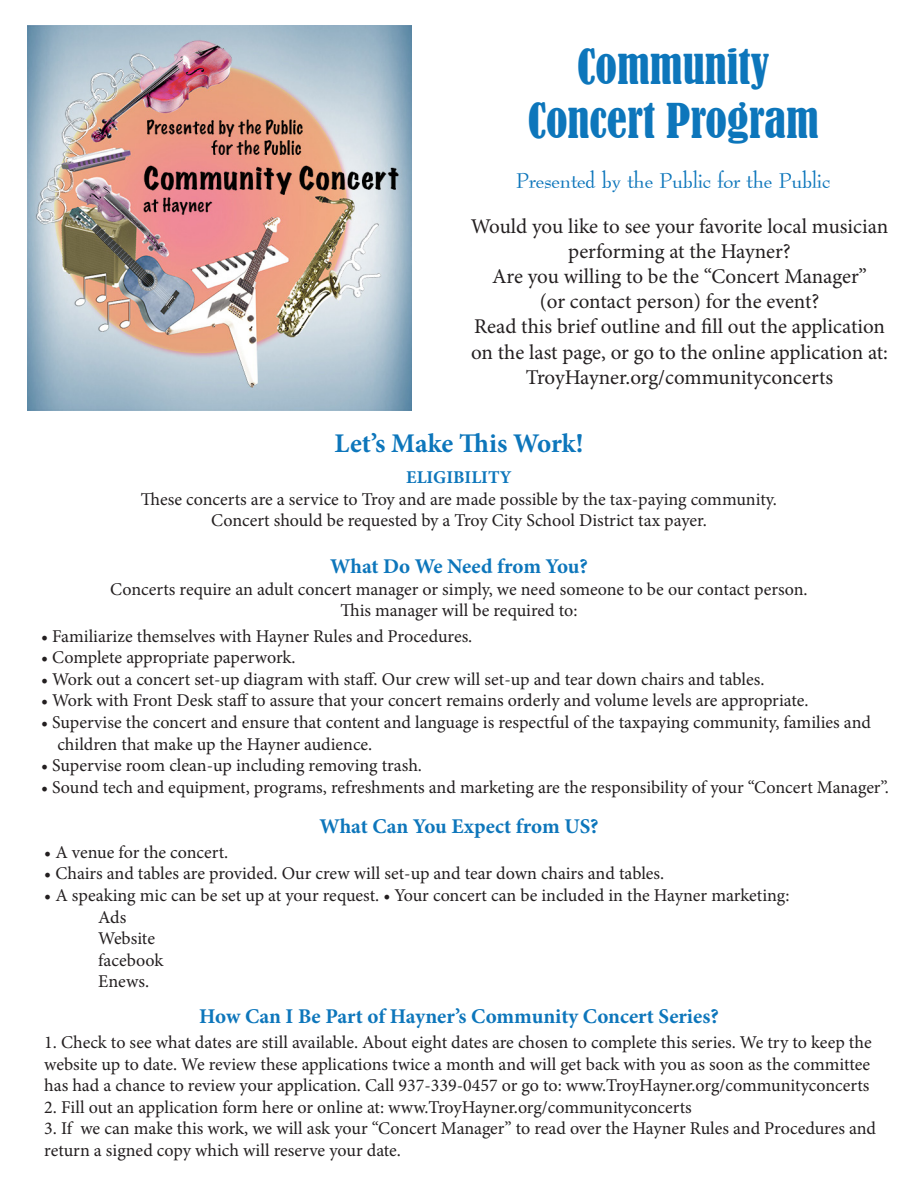
<style>
.page{position:relative;width:918px;height:1188px;background:#fff}
.page>*{position:absolute;margin:0;border:0;box-sizing:border-box;transform-origin:0 0}
.t1{font:condensed 45px "Bernard";color:#0d76bb}
.t2{font:700 27px "Minion Pro";color:#0d76bb}
.t3{font:21px/25.2px "Minion Pro";letter-spacing:-.005em;color:#231f20;text-align:center}
.t4{font:700 21px "Minion Pro";color:#0d76bb}
.t5{font:21px "Bernhard Modern";color:#0d76bb}
.t6{font:18px/21.6px "Minion Pro";letter-spacing:-.005em;color:#231f20;text-align:justify}
.t7{font:700 18px "Minion Pro";color:#0d76bb}
</style>
<div class="page">
<img style="left:27px;top:26px;width:384px;height:384px">
<p class="t1" style="left:577px;top:41px;width:194px">Community</p>
<p class="t1" style="left:528px;top:95px;width:293px">Concert Program</p>
<p class="t5" style="left:516px;top:167px;width:315px">Presented by the Public for the Public</p>
<p class="t3" style="left:471px;top:213px;width:419px">Would you like to see your favorite local musician performing at the Hayner?</p>
<p class="t3" style="left:492px;top:264px;width:376px">Are you willing to be the “Concert Manager”</p>
<p class="t3" style="left:540px;top:289px;width:281px">(or contact person) for the event?</p>
<p class="t3" style="left:474px;top:314px;width:413px">Read this brief outline and fill out the application</p>
<p class="t3" style="left:471px;top:339px;width:418px">on the last page, or go to the online application at:</p>
<p class="t3" style="left:526px;top:365px;width:309px">TroyHayner.org/communityconcerts</p>
<p class="t2" style="left:334px;top:424px;width:251px">Let’s Make This Work!</p>
<p class="t7" style="left:406px;top:465px;width:107px">ELIGIBILITY</p>
<p class="t6" style="left:141px;top:488px;width:638px">These concerts are a service to Troy and are made possible by the tax-paying community.</p>
<p class="t6" style="left:211px;top:510px;width:497px">Concert should be requested by a Troy City School District tax payer.</p>
<p class="t4" style="left:330px;top:552px;width:259px">What Do We Need from You?</p>
<p class="t6" style="left:110px;top:578px;width:699px">Concerts require an adult concert manager or simply, we need someone to be our contact person.</p>
<p class="t6" style="left:340px;top:600px;width:239px">This manager will be required to:</p>
<p class="t6" style="left:41px;top:625px;width:433px">• Familiarize themselves with Hayner Rules and Procedures.</p>
<p class="t6" style="left:41px;top:647px;width:256px">• Complete appropriate paperwork.</p>
<p class="t6" style="left:41px;top:668px;width:725px">• Work out a concert set-up diagram with staff. Our crew will set-up and tear down chairs and tables.</p>
<p class="t6" style="left:41px;top:690px;width:769px">• Work with Front Desk staff to assure that your concert remains orderly and volume levels are appropriate.</p>
<p class="t6" style="left:41px;top:712px;width:831px">• Supervise the concert and ensure that content and language is respectful of the taxpaying community, families and</p>
<p class="t6" style="left:57px;top:733px;width:316px">children that make up the Hayner audience.</p>
<p class="t6" style="left:41px;top:755px;width:383px">• Supervise room clean-up including removing trash.</p>
<p class="t6" style="left:41px;top:776px;width:849px">• Sound tech and equipment, programs, refreshments and marketing are the responsibility of your “Concert Manager”.</p>
<p class="t4" style="left:319px;top:811px;width:281px">What Can You Expect from US?</p>
<p class="t6" style="left:44px;top:841px;width:186px">• A venue for the concert.</p>
<p class="t6" style="left:44px;top:863px;width:622px">• Chairs and tables are provided. Our crew will set-up and tear down chairs and tables.</p>
<p class="t6" style="left:44px;top:884px;width:747px">• A speaking mic can be set up at your request. • Your concert can be included in the Hayner marketing:</p>
<p class="t6" style="left:98px;top:906px;width:30px">Ads</p>
<p class="t6" style="left:98px;top:928px;width:58px">Website</p>
<p class="t6" style="left:98px;top:949px;width:67px">facebook</p>
<p class="t6" style="left:98px;top:971px;width:52px">Enews.</p>
<p class="t4" style="left:199px;top:1002px;width:521px">How Can I Be Part of Hayner’s Community Concert Series?</p>
<p class="t6" style="left:44px;top:1032px;width:829px">1. Check to see what dates are still available. About eight dates are chosen to complete this series. We try to keep the website up to date. We review these applications twice a month and will get back with you as soon as the committee has had a chance to review your application. Call 937-339-0457 or go to: www.TroyHayner.org/communityconcerts</p>
<p class="t6" style="left:44px;top:1096px;width:649px">2. Fill out an application form here or online at: www.TroyHayner.org/communityconcerts</p>
<p class="t6" style="left:44px;top:1118px;width:833px">3. If we can make this work, we will ask your “Concert Manager” to read over the Hayner Rules and Procedures and return a signed copy which will reserve your date.</p>
</div>
